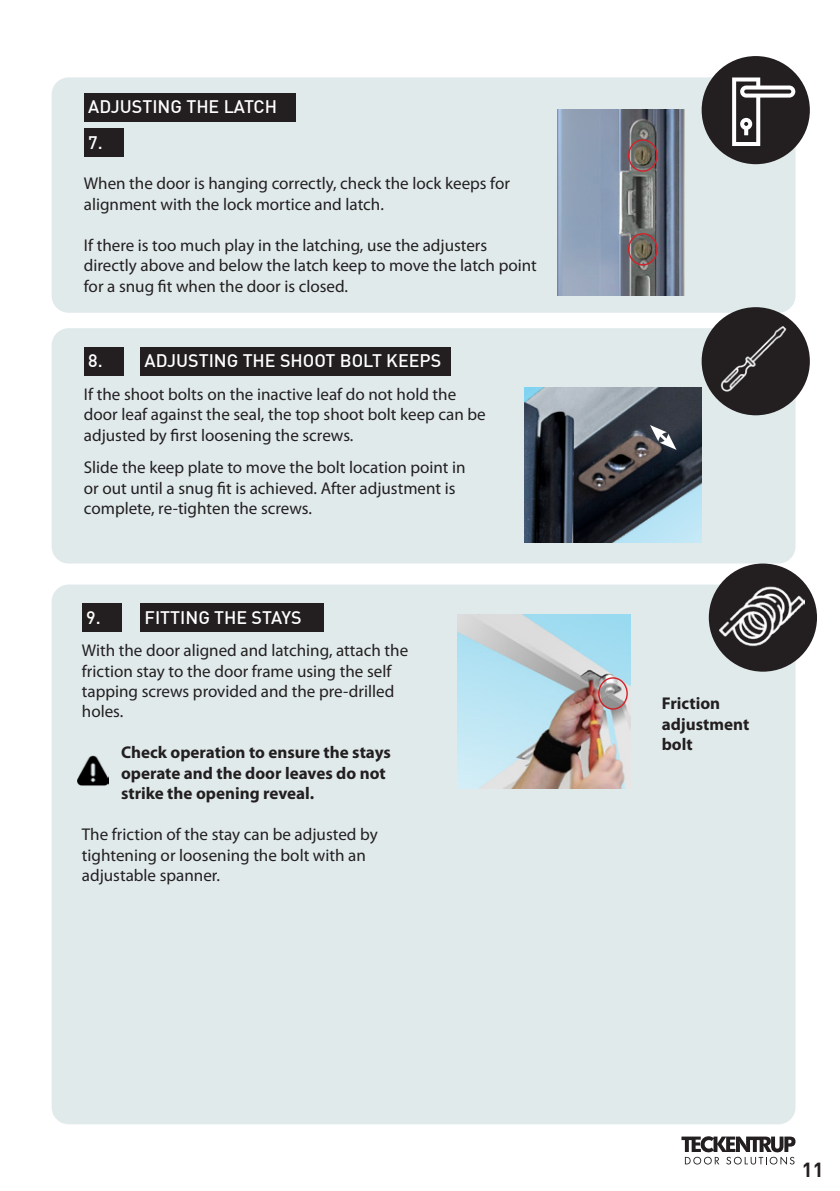
<style>
.page{position:relative;width:840px;height:1191px;background:#fff}
.page>*{position:absolute;margin:0;border:0;box-sizing:border-box;transform-origin:0 0}
.t1{font:20px "DIN Bold";color:#231f20}
.t2{font:500 17.8px "DIN";color:#fff}
.t3{font:17px/20.4px "Myriad Pro";color:#231f20}
.t4{font:700 17px/20.4px "Myriad Pro";color:#231f20}
</style>
<div class="page">
<div style="left:52px;top:77px;width:743px;height:236px;background:#e0eaeb;border-radius:17px"></div>
<div style="left:701px;top:56px;width:108px;height:108px;background:#231f20;border-radius:50%"></div>
<img style="left:557px;top:109px;width:126px;height:186px">
<svg style="left:732px;top:77px;width:62px;height:69px"></svg>
<div style="left:627px;top:139px;width:30px;height:33px;border:1px solid #d1232a;border-radius:50%"></div>
<div style="left:627px;top:233px;width:30px;height:32px;border:1px solid #d1232a;border-radius:50%"></div>
<div style="left:84px;top:128px;width:39px;height:29px;background:#231f20"></div>
<div style="left:84px;top:93px;width:211px;height:29px;background:#231f20"></div>
<div style="left:52px;top:328px;width:743px;height:235px;background:#e0eaeb;border-radius:17px"></div>
<div style="left:84px;top:347px;width:39px;height:28px;background:#231f20"></div>
<div style="left:701px;top:307px;width:108px;height:108px;background:#231f20;border-radius:50%"></div>
<img style="left:717px;top:323px;width:70px;height:69px">
<img style="left:524px;top:387px;width:177px;height:155px">
<svg style="left:649px;top:425px;width:27px;height:25px"></svg>
<div style="left:52px;top:584px;width:743px;height:540px;background:#e0eaeb;border-radius:17px"></div>
<div style="left:82px;top:603px;width:39px;height:29px;background:#231f20"></div>
<div style="left:708px;top:563px;width:108px;height:108px;background:#231f20;border-radius:50%"></div>
<img style="left:718px;top:573px;width:86px;height:85px">
<img style="left:457px;top:615px;width:173px;height:173px">
<img style="left:78px;top:755px;width:31px;height:31px">
<div style="left:140px;top:347px;width:310px;height:28px;background:#231f20"></div>
<div style="left:140px;top:603px;width:183px;height:29px;background:#231f20"></div>
<div style="left:597px;top:677px;width:30px;height:32px;border:1px solid #d1232a;border-radius:50%"></div>
<svg style="left:681px;top:1136px;width:114px;height:28px"></svg>
<p class="t2" style="left:88px;top:96px;width:190px">ADJUSTING THE LATCH</p>
<p class="t2" style="left:88px;top:131px;width:16px">7.</p>
<p class="t3" style="left:84px;top:173px;width:427px">When the door is hanging correctly, check the lock keeps for alignment with the lock mortice and latch.</p>
<p class="t3" style="left:84px;top:234px;width:454px">If there is too much play in the latching, use the adjusters directly above and below the latch keep to move the latch point for a snug fit when the door is closed.</p>
<p class="t2" style="left:88px;top:349px;width:16px">8.</p>
<p class="t3" style="left:84px;top:383px;width:403px">If the shoot bolts on the inactive leaf do not hold the door leaf against the seal, the top shoot bolt keep can be adjusted by first loosening the screws.</p>
<p class="t3" style="left:84px;top:457px;width:383px">Slide the keep plate to move the bolt location point in or out until a snug fit is achieved. After adjustment is complete, re-tighten the screws.</p>
<p class="t2" style="left:144px;top:349px;width:298px">ADJUSTING THE SHOOT BOLT KEEPS</p>
<p class="t2" style="left:144px;top:606px;width:159px">FITTING THE STAYS</p>
<p class="t2" style="left:86px;top:606px;width:16px">9.</p>
<p class="t3" style="left:82px;top:640px;width:327px">With the door aligned and latching, attach the friction stay to the door frame using the self tapping screws provided and the pre-drilled holes.</p>
<p class="t4" style="left:121px;top:742px;width:271px">Check operation to ensure the stays operate and the door leaves do not strike the opening reveal.</p>
<p class="t3" style="left:82px;top:824px;width:297px">The friction of the stay can be adjusted by tightening or loosening the bolt with an adjustable spanner.</p>
<p class="t4" style="left:661px;top:693px;width:89px">Friction adjustment bolt</p>
<p class="t1" style="left:801px;top:1157px;width:23px">11</p>
</div>
